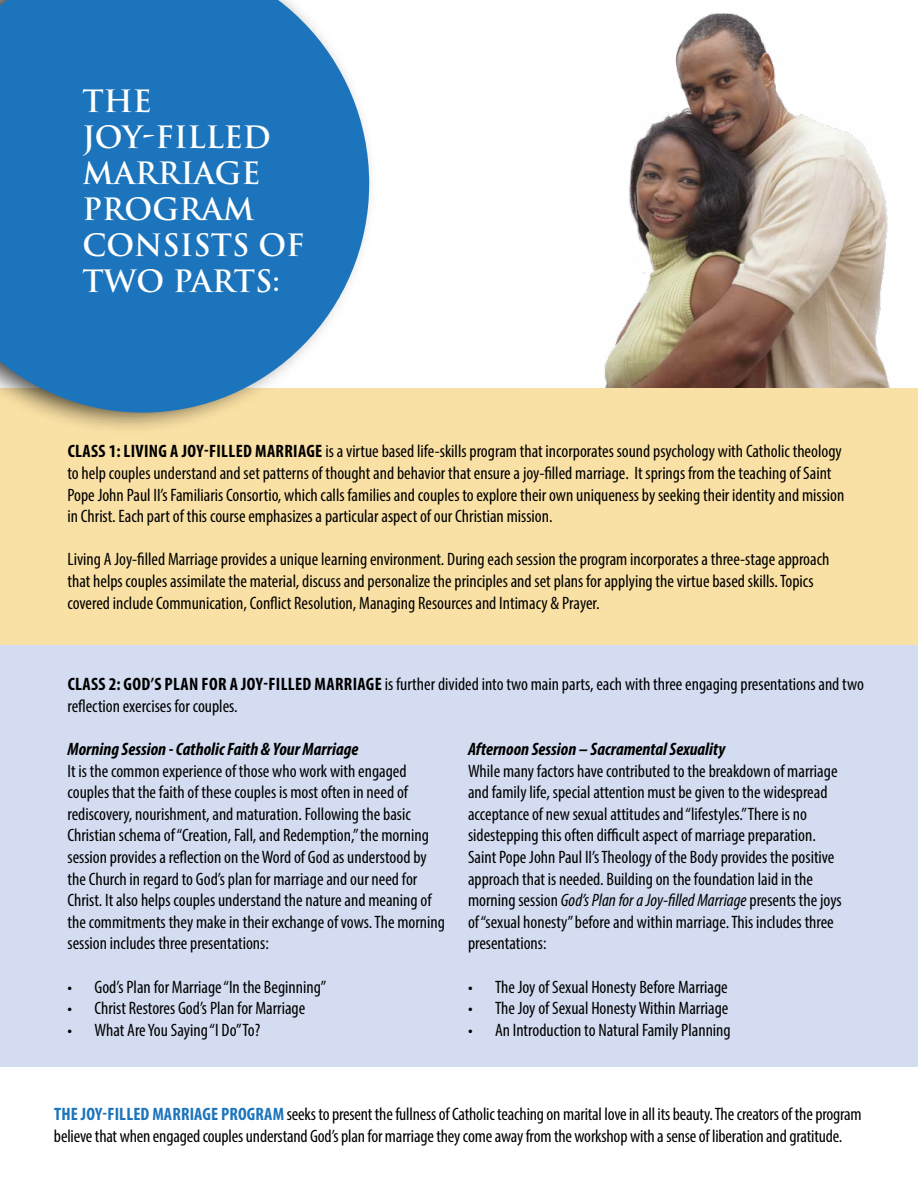
<style>
.page{position:relative;width:918px;height:1188px;background:#fff}
.page>*{position:absolute;margin:0;border:0;box-sizing:border-box;transform-origin:0 0}
.t1{font:700 30px/36px "Trajan Pro";color:#fff}
.t2{font:condensed 18px/21.6px "Myriad Pro";color:#000}
.t3{font:italic 700 condensed 18px "Myriad Pro";color:#000}
.s1{font-weight:700}
.s2{font-style:italic}
.s3{font-weight:700;color:#1c75bc}
</style>
<div class="page">
<img style="left:604px;top:13px;width:286px;height:375px">
<div style="left:0;top:388px;width:918px;height:268px;background:#f9e0a4"></div>
<div style="left:0;top:0;width:377px;height:435px;background:#000;opacity:.75"></div>
<svg style="left:0;top:0;width:369px;height:413px;background:#3583bf"></svg>
<div style="left:0;top:645px;width:918px;height:421px;background:#d3dcf0"></div>
<h1 class="t1" style="left:82px;top:83px;width:224px">THE<br>JOY-FILLED<br>MARRIAGE<br>PROGRAM<br>CONSISTS OF<br>TWO PARTS:</h1>
<p class="t2" style="left:67px;top:440px;width:778px"><span class="s1">CLASS 1: LIVING A JOY-FILLED MARRIAGE</span> is a virtue based life-skills program that incorporates sound psychology with Catholic theology to help couples understand and set patterns of thought and behavior that ensure a joy-filled marriage. It springs from the teaching of Saint Pope John Paul II’s Familiaris Consortio, which calls families and couples to explore their own uniqueness by seeking their identity and mission in Christ. Each part of this course emphasizes a particular aspect of our Christian mission.</p>
<p class="t2" style="left:67px;top:548px;width:763px">Living A Joy-filled Marriage provides a unique learning environment. During each session the program incorporates a three-stage approach that helps couples assimilate the material, discuss and personalize the principles and set plans for applying the virtue based skills. Topics covered include Communication, Conflict Resolution, Managing Resources and Intimacy &amp; Prayer.</p>
<p class="t2" style="left:68px;top:674px;width:798px"><span class="s1">CLASS 2: GOD’S PLAN FOR A JOY-FILLED MARRIAGE</span> is further divided into two main parts, each with three engaging presentations and two reflection exercises for couples.</p>
<p class="t3" style="left:68px;top:738px;width:292px">Morning Session - Catholic Faith &amp; Your Marriage</p>
<p class="t2" style="left:68px;top:760px;width:379px">It is the common experience of those who work with engaged couples that the faith of these couples is most often in need of rediscovery, nourishment, and maturation. Following the basic Christian schema of “Creation, Fall, and Redemption,” the morning session provides a reflection on the Word of God as understood by the Church in regard to God’s plan for marriage and our need for Christ. It also helps couples understand the nature and meaning of the commitments they make in their exchange of vows. The morning session includes three presentations:</p>
<p class="t2" style="left:68px;top:976px;width:260px">• God’s Plan for Marriage “In the Beginning”</p>
<p class="t2" style="left:68px;top:997px;width:239px">• Christ Restores God’s Plan for Marriage</p>
<p class="t2" style="left:68px;top:1019px;width:194px">• What Are You Saying “I Do” To?</p>
<p class="t3" style="left:468px;top:738px;width:259px">Afternoon Session – Sacramental Sexuality</p>
<p class="t2" style="left:468px;top:760px;width:375px">While many factors have contributed to the breakdown of marriage and family life, special attention must be given to the widespread acceptance of new sexual attitudes and “lifestyles.” There is no sidestepping this often difficult aspect of marriage preparation.<br>Saint Pope John Paul II’s Theology of the Body provides the positive approach that is needed. Building on the foundation laid in the morning session <span class="s2">God’s Plan for a Joy-filled Marriage</span> presents the joys of “sexual honesty” before and within marriage. This includes three presentations:</p>
<p class="t2" style="left:468px;top:976px;width:261px">• The Joy of Sexual Honesty Before Marriage</p>
<p class="t2" style="left:468px;top:997px;width:262px">• The Joy of Sexual Honesty Within Marriage</p>
<p class="t2" style="left:468px;top:1019px;width:264px">• An Introduction to Natural Family Planning</p>
<p class="t2" style="left:54px;top:1103px;width:809px"><span class="s3">THE JOY-FILLED MARRIAGE PROGRAM</span> seeks to present the fullness of Catholic teaching on marital love in all its beauty. The creators of the program believe that when engaged couples understand God’s plan for marriage they come away from the workshop with a sense of liberation and gratitude.</p>
</div>
